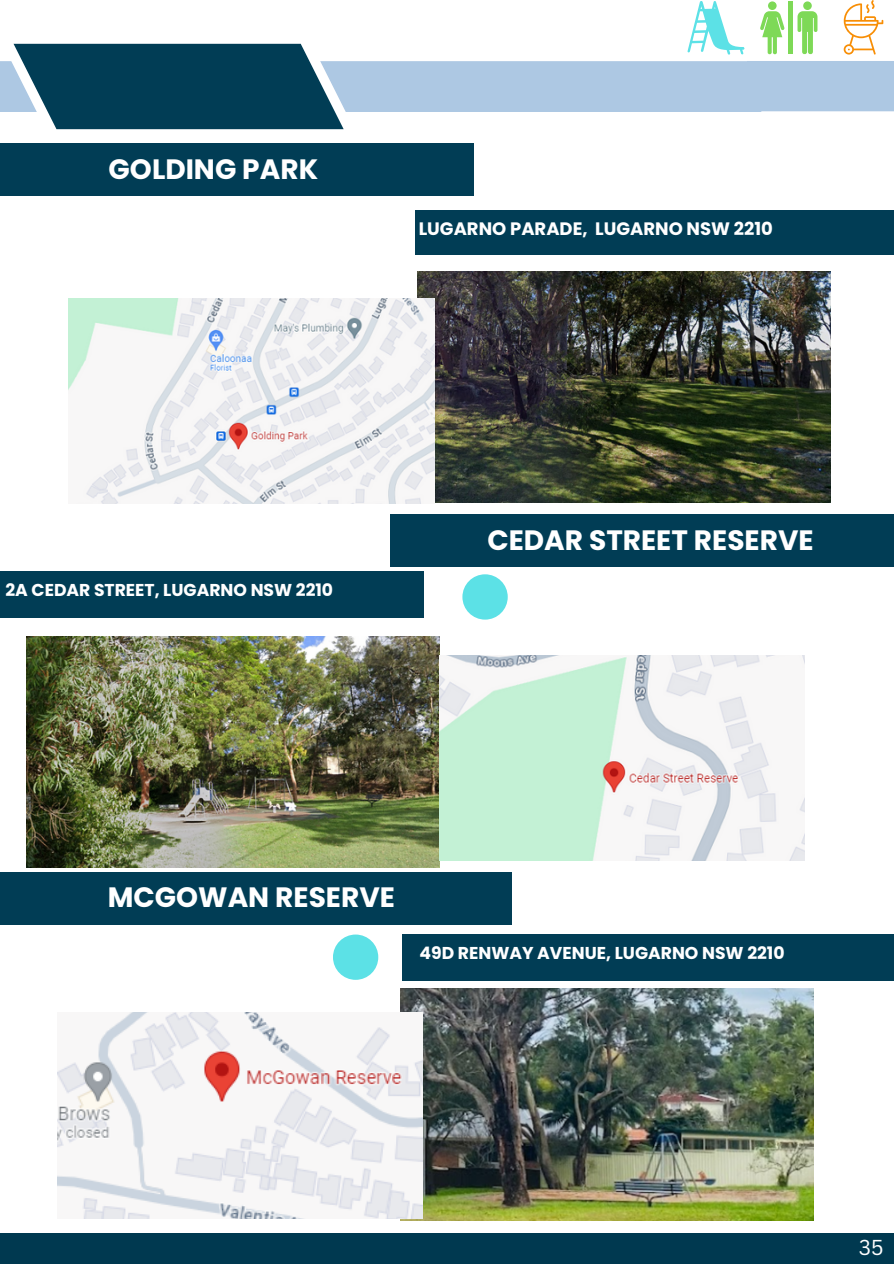
<style>
.page{position:relative;width:894px;height:1264px;background:#fff}
.page>*{position:absolute;margin:0;border:0;box-sizing:border-box;transform-origin:0 0}
.t1{font:700 28.05px "Poppins";color:#fff}
.t2{font:21px "Canva Sans";color:#fff}
.t3{font:700 18px "Poppins";color:#fff}
.t4{font:700 17.25px "Poppins";color:#fff}
</style>
<div class="page">
<div style="left:0;top:144px;width:473px;height:52px;background:#013d55"></div>
<div style="left:390px;top:514px;width:503px;height:52px;background:#013d55"></div>
<div style="left:0;top:571px;width:424px;height:46px;background:#013d55"></div>
<div style="left:0;top:872px;width:511px;height:52px;background:#013d55"></div>
<div style="left:402px;top:934px;width:491px;height:46px;background:#013d55"></div>
<div style="left:415px;top:210px;width:478px;height:45px;background:#013d55"></div>
<div style="left:333px;top:934px;width:45px;height:45px;background:#5ce1e6;border-radius:50%"></div>
<svg style="left:0;top:0;width:893px;height:129px"></svg>
<img style="left:417px;top:271px;width:413px;height:232px">
<img style="left:68px;top:298px;width:366px;height:205px">
<img style="left:27px;top:636px;width:412px;height:231px">
<img style="left:439px;top:655px;width:365px;height:205px">
<img style="left:401px;top:988px;width:412px;height:232px">
<img style="left:57px;top:1012px;width:365px;height:206px">
<div style="left:0;top:1233px;width:893px;height:30px;background:#003950"></div>
<div style="left:462px;top:574px;width:45px;height:45px;background:#5ce1e6;border-radius:50%"></div>
<p class="t1" style="left:109px;top:149px;width:211px">GOLDING PARK</p>
<h1 class="t3" style="left:418px;top:216px;width:355px">LUGARNO PARADE, LUGARNO NSW 2210</h1>
<p class="t4" style="left:6px;top:577px;width:329px">2A CEDAR STREET, LUGARNO NSW 2210</p>
<p class="t1" style="left:487px;top:520px;width:327px">CEDAR STREET RESERVE</p>
<p class="t1" style="left:108px;top:877px;width:288px">MCGOWAN RESERVE</p>
<p class="t4" style="left:419px;top:940px;width:366px">49D RENWAY AVENUE, LUGARNO NSW 2210</p>
<h1 class="t2" style="left:858px;top:1232px;width:26px">35</h1>
</div>
